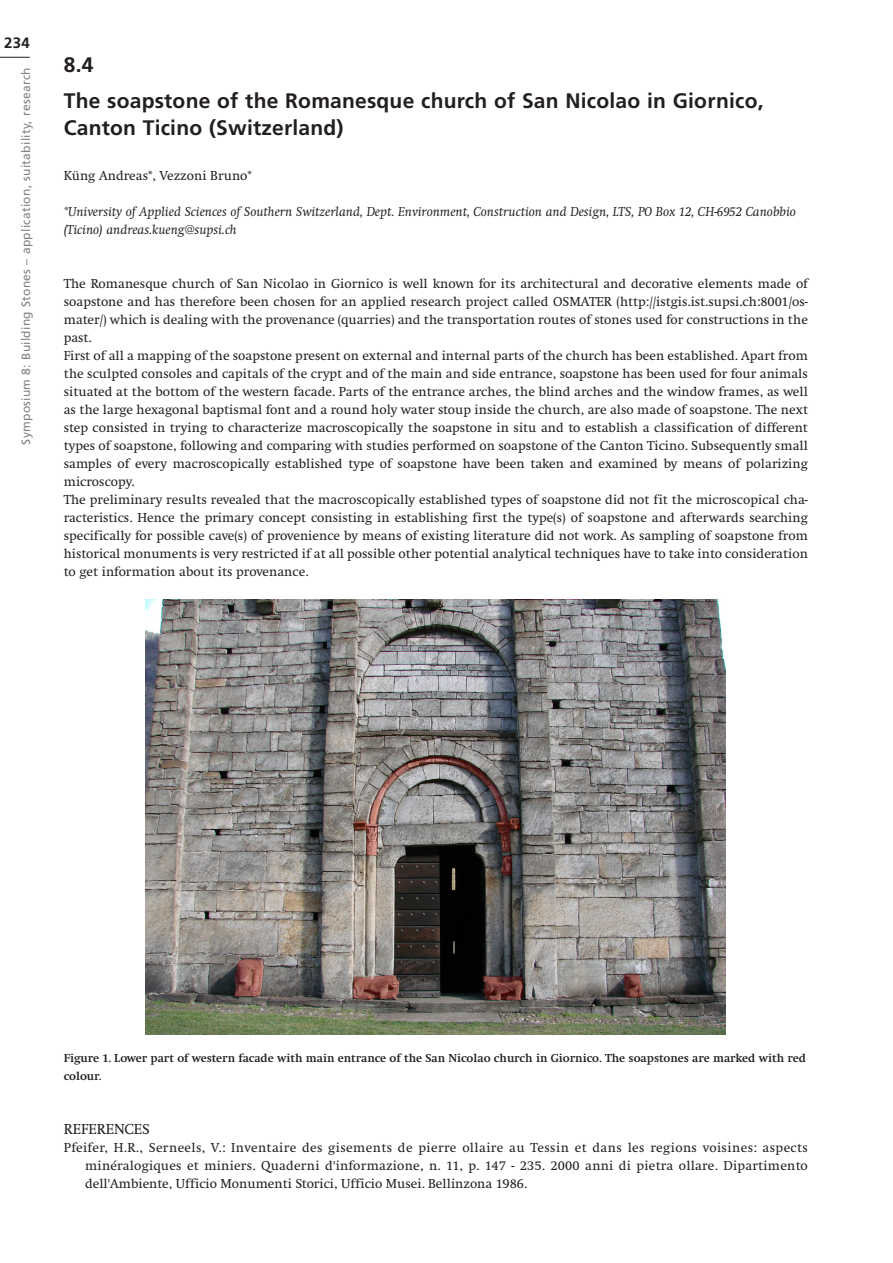
<style>
.page{position:relative;width:893px;height:1263px;background:#fff}
.page>*{position:absolute;margin:0;border:0;box-sizing:border-box;transform-origin:0 0}
.t1{font:700 21px/36px "Frutiger";letter-spacing:.01em;color:#231f20}
.t2{font:15px "Swift";color:#231f20}
.t3{font:700 15px "Frutiger";color:#231f20}
.t4{font:13.5px/18px "Swift";color:#231f20}
.t5{font:italic 13.5px/18px "Swift";color:#231f20}
.t6{font:700 12px/18px "Swift";color:#231f20}
.t7{font:12px "Frutiger";letter-spacing:.025em;color:#808285}
</style>
<div class="page">
<hr style="left:0;top:57px;width:30px;height:1px;background:#231f20">
<img style="left:146px;top:599px;width:580px;height:435px">
<p class="t3" style="left:4px;top:34px;width:27px">234</p>
<p class="t7" style="left:19px;top:445px;width:379px;rotate:-90deg">Symposium 8: Building Stones – application, suitability, research</p>
<h1 class="t1" style="left:64px;top:47px;width:701px">8.4<br>The soapstone of the Romanesque church of San Nicolao in Giornico,</h1>
<h1 class="t1" style="left:64px;top:110px;width:281px">Canton Ticino (Switzerland)</h1>
<p class="t4" style="left:64px;top:167px;width:190px">Küng Andreas*, Vezzoni Bruno*</p>
<p class="t5" style="left:64px;top:203px;width:734px">*University of Applied Sciences of Southern Switzerland, Dept. Environment, Construction and Design, LTS, PO Box 12, CH-6952 Canobbio (Ticino) andreas.kueng@supsi.ch</p>
<p class="t4" style="left:64px;top:275px;width:746px">The Romanesque church of San Nicolao in Giornico is well known for its architectural and decorative elements made of soapstone and has therefore been chosen for an applied research project called OSMATER (http://istgis.ist.supsi.ch:8001/os&shy;mater/) which is dealing with the provenance (quarries) and the transportation routes of stones used for constructions in the past.<br>First of all a mapping of the soapstone present on external and internal parts of the church has been established. Apart from the sculpted consoles and capitals of the crypt and of the main and side entrance, soapstone has been used for four animals situated at the bottom of the western facade. Parts of the entrance arches, the blind arches and the window frames, as well as the large hexagonal baptismal font and a round holy water stoup inside the church, are also made of soapstone. The next step consisted in trying to characterize macroscopically the soapstone in situ and to establish a classification of different types of soapstone, following and comparing with studies performed on soapstone of the Canton Ticino. Subsequently small samples of every macroscopically established type of soapstone have been taken and examined by means of polarizing microscopy.<br>The preliminary results revealed that the macroscopically established types of soapstone did not fit the microscopical cha&shy;racteristics. Hence the primary concept consisting in establishing first the type(s) of soapstone and afterwards searching specifically for possible cave(s) of provenience by means of existing literature did not work. As sampling of soapstone from historical monuments is very restricted if at all possible other potential analytical techniques have to take into consideration to get information about its provenance.</p>
<p class="t6" style="left:64px;top:1049px;width:744px">Figure 1. Lower part of western facade with main entrance of the San Nicolao church in Giornico. The soapstones are marked with red colour.</p>
<p class="t2" style="left:64px;top:1121px;width:88px">REFERENCES</p>
<p class="t4" style="left:85px;top:1139px;width:724px;text-align:justify;text-indent:-21px">Pfeifer, H.R., Serneels, V.: Inventaire des gisements de pierre ollaire au Tessin et dans les regions voisines: aspects minéralogiques et miniers. Quaderni d'informazione, n. 11, p. 147 - 235. 2000 anni di pietra ollare. Dipartimento dell'Ambiente, Ufficio Monumenti Storici, Ufficio Musei. Bellinzona 1986.</p>
</div>
